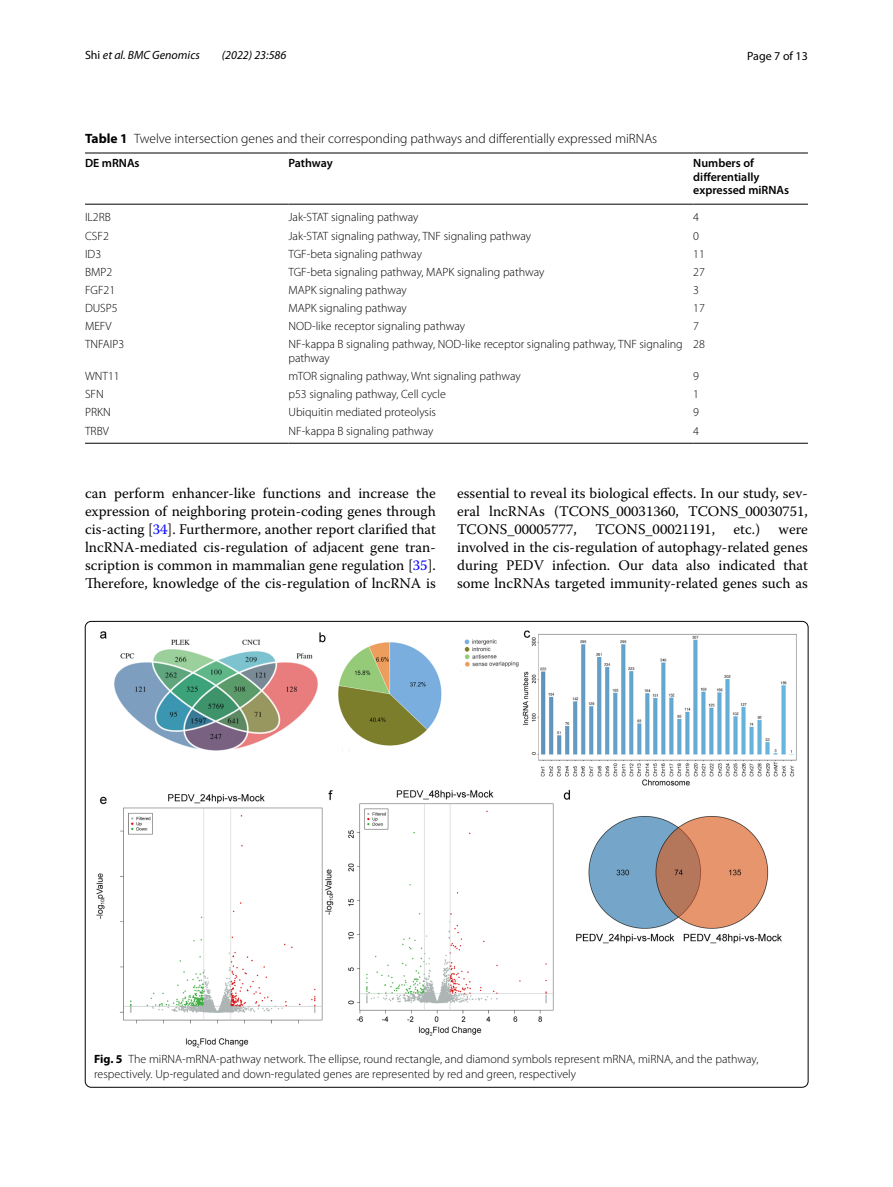
<style>
.page{position:relative;width:893px;height:1187px;background:#fff}
.page>*{position:absolute;margin:0;border:0;box-sizing:border-box;transform-origin:0 0}
.t1{font:14.7px/18px "Warnock Pro";color:#000;text-align:justify}
.t2{font:300 13.5px "Myriad Pro";color:#000}
.t3{font:300 12px/13.5px "Myriad Pro";color:#000}
.t4{font:600 12px/13.5px "Myriad Pro";color:#000}
.t5{font:italic 12px "Myriad Pro";color:#000}
.t6{font:12px "Myriad Pro";color:#000}
.s1{font-style:normal}
.s2{font-weight:700}
.s3{color:#00f}
</style>
<div class="page">
<hr style="left:85px;top:153px;width:203px;height:1px;background:#000">
<hr style="left:85px;top:204px;width:203px;height:1px;background:#000">
<hr style="left:288px;top:153px;width:405px;height:1px;background:#000">
<hr style="left:288px;top:204px;width:405px;height:1px;background:#000">
<hr style="left:693px;top:153px;width:115px;height:1px;background:#000">
<hr style="left:693px;top:204px;width:115px;height:1px;background:#000">
<hr style="left:85px;top:443px;width:203px;height:1px;background:#000">
<hr style="left:288px;top:443px;width:405px;height:1px;background:#000">
<hr style="left:693px;top:443px;width:115px;height:1px;background:#000">
<img style="left:96px;top:630px;width:701px;height:417px">
<p class="t5" style="left:85px;top:48px;width:116px"><span class="s1">Shi</span> et al. BMC Genomics</p>
<p class="t5" style="left:222px;top:48px;width:66px">(2022) 23:586</p>
<p class="t6" style="left:747px;top:48px;width:62px">Page 7 of 13</p>
<p class="t2" style="left:85px;top:131px;width:574px"><span class="s2">Table 1</span> Twelve intersection genes and their corresponding pathways and differentially expressed miRNAs</p>
<p class="t4" style="left:85px;top:156px;width:56px">DE mRNAs</p>
<p class="t4" style="left:288px;top:156px;width:46px">Pathway</p>
<p class="t4" style="left:693px;top:156px;width:97px">Numbers of differentially expressed miRNAs</p>
<p class="t3" style="left:85px;top:211px;width:27px">IL2RB</p>
<p class="t3" style="left:288px;top:211px;width:132px">Jak-STAT signaling pathway</p>
<p class="t3" style="left:693px;top:211px;width:7px">4</p>
<p class="t3" style="left:85px;top:229px;width:25px">CSF2</p>
<p class="t3" style="left:288px;top:229px;width:244px">Jak-STAT signaling pathway, TNF signaling pathway</p>
<p class="t3" style="left:693px;top:229px;width:7px">0</p>
<p class="t3" style="left:85px;top:247px;width:18px">ID3</p>
<p class="t3" style="left:288px;top:247px;width:135px">TGF-beta signaling pathway</p>
<p class="t3" style="left:693px;top:247px;width:13px">11</p>
<p class="t3" style="left:85px;top:265px;width:29px">BMP2</p>
<p class="t3" style="left:288px;top:265px;width:257px">TGF-beta signaling pathway, MAPK signaling pathway</p>
<p class="t3" style="left:693px;top:265px;width:13px">27</p>
<p class="t3" style="left:85px;top:283px;width:32px">FGF21</p>
<p class="t3" style="left:288px;top:283px;width:120px">MAPK signaling pathway</p>
<p class="t3" style="left:693px;top:283px;width:7px">3</p>
<p class="t3" style="left:85px;top:301px;width:34px">DUSP5</p>
<p class="t3" style="left:288px;top:301px;width:120px">MAPK signaling pathway</p>
<p class="t3" style="left:693px;top:301px;width:13px">17</p>
<p class="t3" style="left:85px;top:320px;width:28px">MEFV</p>
<p class="t3" style="left:288px;top:320px;width:178px">NOD-like receptor signaling pathway</p>
<p class="t3" style="left:693px;top:320px;width:7px">7</p>
<p class="t3" style="left:85px;top:338px;width:41px">TNFAIP3</p>
<p class="t3" style="left:288px;top:338px;width:396px">NF-kappa B signaling pathway, NOD-like receptor signaling pathway, TNF signaling pathway</p>
<p class="t3" style="left:693px;top:338px;width:13px">28</p>
<p class="t3" style="left:85px;top:369px;width:36px">WNT11</p>
<p class="t3" style="left:288px;top:369px;width:234px">mTOR signaling pathway, Wnt signaling pathway</p>
<p class="t3" style="left:693px;top:369px;width:7px">9</p>
<p class="t3" style="left:85px;top:387px;width:20px">SFN</p>
<p class="t3" style="left:288px;top:387px;width:159px">p53 signaling pathway, Cell cycle</p>
<p class="t3" style="left:693px;top:387px;width:7px">1</p>
<p class="t3" style="left:85px;top:406px;width:27px">PRKN</p>
<p class="t3" style="left:288px;top:406px;width:149px">Ubiquitin mediated proteolysis</p>
<p class="t3" style="left:693px;top:406px;width:7px">9</p>
<p class="t3" style="left:85px;top:424px;width:25px">TRBV</p>
<p class="t3" style="left:288px;top:424px;width:146px">NF-kappa B signaling pathway</p>
<p class="t3" style="left:693px;top:424px;width:7px">4</p>
<p class="t1" style="left:85px;top:484px;width:352px">can perform enhancer-like functions and increase the expression of neighboring protein-coding genes through cis-acting [<span class="s3">34</span>]. Furthermore, another report clarified that lncRNA-mediated cis-regulation of adjacent gene tran&shy;scription is common in mammalian gene regulation [<span class="s3">35</span>].<br>Therefore, knowledge of the cis-regulation of lncRNA is</p>
<p class="t1" style="left:457px;top:484px;width:352px">essential to reveal its biological effects. In our study, sev&shy;eral lncRNAs (TCONS_00031360, TCONS_00030751, TCONS_00005777,</p>
<p class="t1" style="left:595px;top:520px;width:121px">TCONS_00021191,</p>
<p class="t1" style="left:733px;top:520px;width:28px">etc.)</p>
<p class="t1" style="left:457px;top:520px;width:352px;text-indent:321px">were involved in the cis-regulation of autophagy-related genes during PEDV infection. Our data also indicated that some lncRNAs targeted immunity-related genes such as</p>
<p class="t3" style="left:94px;top:1051px;width:666px;line-height:15px"><span class="s2">Fig. 5</span> The miRNA-mRNA-pathway network. The ellipse, round rectangle, and diamond symbols represent mRNA, miRNA, and the pathway, respectively. Up-regulated and down-regulated genes are represented by red and green, respectively</p>
</div>
